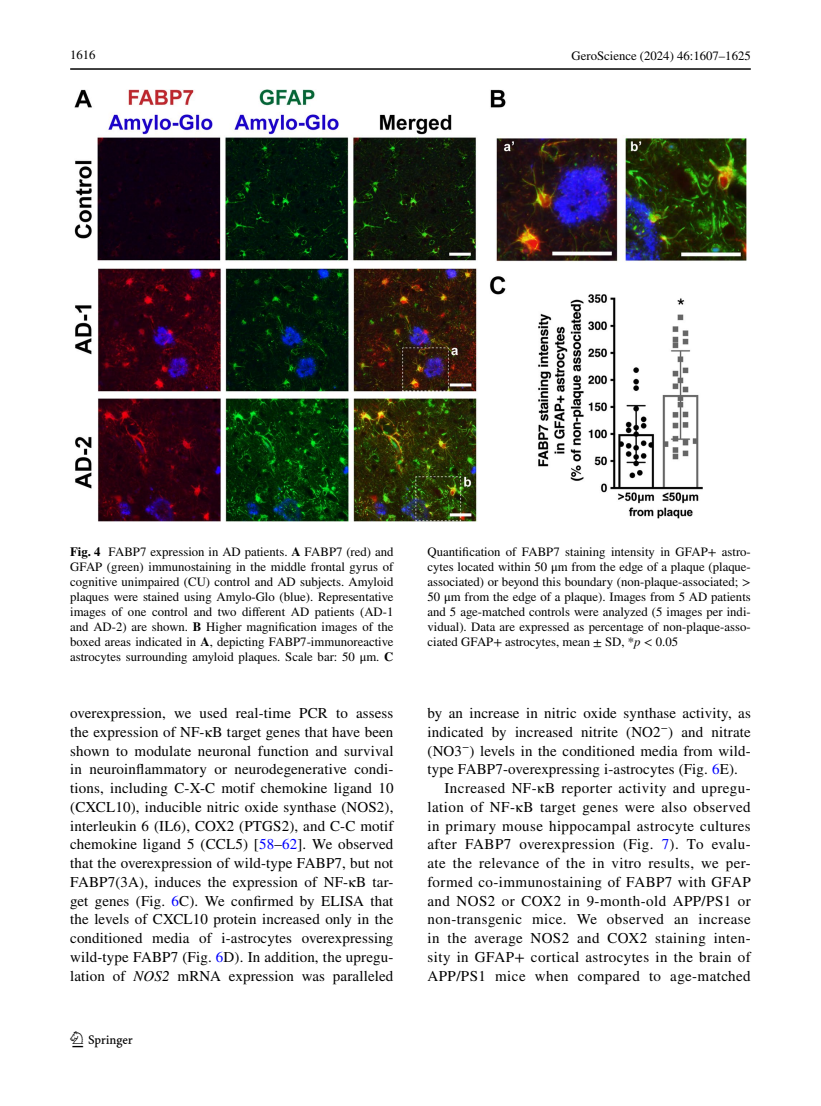
<style>
.page{position:relative;width:821px;height:1106px;background:#fff}
.page>*{position:absolute;margin:0;border:0;box-sizing:border-box;transform-origin:0 0}
.t1{font:22.5px "Springnew Regular 2";color:#000}
.t2{font:15px/18.8px "STIX";letter-spacing:.03em;color:#000;text-align:justify}
.t3{font:15px "STIX";letter-spacing:.01em;color:#000}
.t4{font:12.75px/15px "STIX";color:#000;text-align:justify}
.s1{font-weight:700}
.s2{font-style:italic}
.s3{color:#00f}
</style>
<div class="page">
<hr style="left:70px;top:68px;width:680px;height:2px;background:#000">
<img style="left:74px;top:89px;width:672px;height:432px">
<p class="t4" style="left:70px;top:48px;width:27px">1616</p>
<p class="t4" style="left:571px;top:49px;width:181px">GeroScience (2024) 46:1607–1625</p>
<p class="t4" style="left:70px;top:545px;width:325px"><span class="s1">Fig. 4</span> FABP7 expression in AD patients. <span class="s1">A</span> FABP7 (red) and GFAP (green) immunostaining in the middle frontal gyrus of cognitive unimpaired (CU) control and AD subjects. Amyloid plaques were stained using Amylo-Glo (blue). Representative images of one control and two different AD patients (AD-1 and AD-2) are shown. <span class="s1">B</span> Higher magnification images of the boxed areas indicated in <span class="s1">A</span>, depicting FABP7-immunoreactive astrocytes surrounding amyloid plaques. Scale bar: 50 μm. <span class="s1">C</span></p>
<p class="t4" style="left:427px;top:545px;width:325px">Quantification of FABP7 staining intensity in GFAP+ astro&shy;cytes located within 50 μm from the edge of a plaque (plaque&shy;associated) or beyond this boundary (non-plaque-associated; &gt; 50 μm from the edge of a plaque). Images from 5 AD patients and 5 age-matched controls were analyzed (5 images per indi&shy;vidual). Data are expressed as percentage of non-plaque-asso&shy;ciated GFAP+ astrocytes, mean ± SD, *<span class="s2">p</span> &lt; 0.05</p>
<p class="t2" style="left:70px;top:704px;width:325px">overexpression, we used real-time PCR to assess the expression of NF-κB target genes that have been shown to modulate neuronal function and survival in neuroinflammatory or neurodegenerative condi&shy;tions, including C-X-C motif chemokine ligand 10 (CXCL10), inducible nitric oxide synthase (NOS2), interleukin 6 (IL6), COX2 (PTGS2), and C-C motif chemokine ligand 5 (CCL5) [<span class="s3">58</span>–<span class="s3">62</span>]. We observed that the overexpression of wild-type FABP7, but not FABP7(3A), induces the expression of NF-κB tar&shy;get genes (Fig. <span class="s3">6</span>C). We confirmed by ELISA that the levels of CXCL10 protein increased only in the conditioned media of i-astrocytes overexpressing wild-type FABP7 (Fig. <span class="s3">6</span>D). In addition, the upregu&shy;lation of <span class="s2">NOS2</span> mRNA expression was paralleled</p>
<p class="t3" style="left:427px;top:702px;width:325px">by an increase in nitric oxide synthase activity, as</p>
<p class="t3" style="left:427px;top:721px;width:325px">indicated by increased nitrite (NO2<sup>−</sup>) and nitrate</p>
<p class="t3" style="left:427px;top:740px;width:325px">(NO3<sup>−</sup>) levels in the conditioned media from wild-</p>
<p class="t3" style="left:427px;top:759px;width:312px">type FABP7-overexpressing i-astrocytes (Fig. <span class="s3">6</span>E).</p>
<p class="t2" style="left:444px;top:779px;width:308px">Increased NF-κB reporter activity and upregu-</p>
<p class="t2" style="left:427px;top:798px;width:325px">lation of NF-κB target genes were also observed</p>
<p class="t2" style="left:427px;top:817px;width:325px">in primary mouse hippocampal astrocyte cultures</p>
<p class="t2" style="left:427px;top:836px;width:325px">after FABP7 overexpression (Fig. <span class="s3">7</span>). To evalu-</p>
<p class="t2" style="left:427px;top:854px;width:325px">ate the relevance of the in vitro results, we per-</p>
<p class="t2" style="left:427px;top:873px;width:325px">formed co-immunostaining of FABP7 with GFAP</p>
<p class="t2" style="left:427px;top:892px;width:325px">and NOS2 or COX2 in 9-month-old APP/PS1 or</p>
<p class="t2" style="left:427px;top:911px;width:325px">non-transgenic mice. We observed an increase</p>
<p class="t2" style="left:427px;top:929px;width:325px">in the average NOS2 and COX2 staining inten-</p>
<p class="t2" style="left:427px;top:948px;width:325px">sity in GFAP+ cortical astrocytes in the brain of</p>
<p class="t2" style="left:427px;top:967px;width:325px">APP/PS1 mice when compared to age-matched</p>
<h1 class="t1" style="left:72px;top:1031px;width:62px">1 3</h1>
</div>
